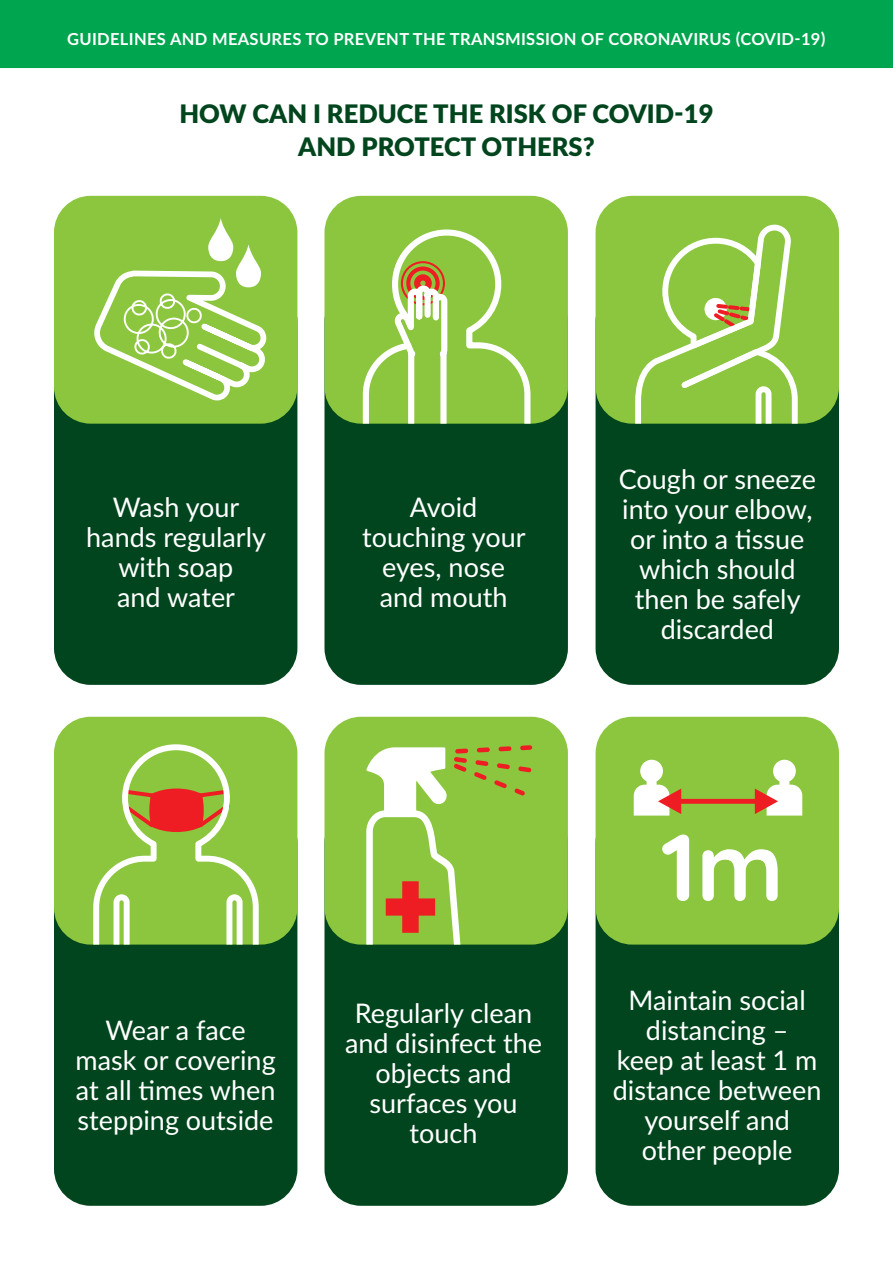
<style>
.page{position:relative;width:893px;height:1263px;background:#fff}
.page>*{position:absolute;margin:0;border:0;box-sizing:border-box;transform-origin:0 0}
.t1{font:27px/30px "Lato";color:#fff;text-align:center}
.t2{font:900 25.5px "Lato";color:#00451d}
.t3{font:700 16.5px "Lato";letter-spacing:.02em;color:#fff}
</style>
<div class="page">
<div style="left:54px;top:285px;width:243px;height:400px;background:#00451d;border-radius:37px"></div>
<div style="left:324px;top:285px;width:244px;height:400px;background:#00451d;border-radius:37px"></div>
<div style="left:0;top:0;width:893px;height:68px;background:#00a54f"></div>
<div style="left:54px;top:196px;width:243px;height:228px;background:#8bc63e;border-radius:37px"></div>
<svg style="left:94px;top:218px;width:173px;height:183px"></svg>
<div style="left:324px;top:196px;width:244px;height:228px;background:#8bc63e;border-radius:37px"></div>
<svg style="left:360px;top:229px;width:174px;height:195px"></svg>
<div style="left:54px;top:806px;width:243px;height:400px;background:#00451d;border-radius:37px"></div>
<div style="left:54px;top:717px;width:243px;height:227px;background:#8bc63e;border-radius:37px"></div>
<svg style="left:93px;top:744px;width:166px;height:200px"></svg>
<div style="left:324px;top:806px;width:244px;height:400px;background:#00451d;border-radius:37px"></div>
<div style="left:596px;top:806px;width:243px;height:400px;background:#00451d;border-radius:37px"></div>
<div style="left:324px;top:717px;width:244px;height:227px;background:#8bc63e;border-radius:37px"></div>
<svg style="left:366px;top:745px;width:178px;height:199px"></svg>
<div style="left:596px;top:717px;width:243px;height:227px;background:#8bc63e;border-radius:37px"></div>
<div style="left:679px;top:799px;width:78px;height:5px;background:#ee1d23"></div>
<svg style="left:634px;top:760px;width:47px;height:55px"></svg>
<svg style="left:755px;top:760px;width:47px;height:55px"></svg>
<svg style="left:662px;top:834px;width:27px;height:67px"></svg>
<svg style="left:702px;top:849px;width:76px;height:52px"></svg>
<div style="left:596px;top:285px;width:243px;height:400px;background:#00451d;border-radius:37px"></div>
<div style="left:596px;top:196px;width:243px;height:228px;background:#8bc63e;border-radius:37px"></div>
<svg style="left:596px;top:221px;width:205px;height:203px"></svg>
<p class="t3" style="left:67px;top:26px;width:760px">GUIDELINES AND MEASURES TO PREVENT THE TRANSMISSION OF CORONAVIRUS (COVID-19)</p>
<p class="t2" style="left:179px;top:94px;width:536px">HOW CAN I REDUCE THE RISK OF COVID-19</p>
<p class="t2" style="left:298px;top:127px;width:298px">AND PROTECT OTHERS?</p>
<p class="t1" style="left:113px;top:491px;width:128px">Wash your</p>
<p class="t1" style="left:86px;top:521px;width:181px">hands regularly</p>
<p class="t1" style="left:118px;top:551px;width:116px">with soap</p>
<p class="t1" style="left:117px;top:581px;width:120px">and water</p>
<p class="t1" style="left:410px;top:491px;width:69px">Avoid</p>
<p class="t1" style="left:362px;top:521px;width:165px">touching your</p>
<p class="t1" style="left:382px;top:551px;width:124px">eyes, nose</p>
<p class="t1" style="left:380px;top:581px;width:129px">and mouth</p>
<p class="t1" style="left:619px;top:463px;width:199px;text-align:left">Cough or sneeze into your elbow,</p>
<p class="t1" style="left:630px;top:523px;width:176px">or into a tissue which should</p>
<p class="t1" style="left:635px;top:583px;width:167px">then be safely discarded</p>
<p class="t1" style="left:105px;top:1014px;width:142px">Wear a face</p>
<p class="t1" style="left:75px;top:1044px;width:202px;text-align:justify">mask or covering at all times when stepping outside</p>
<p class="t1" style="left:355px;top:997px;width:179px">Regularly clean</p>
<p class="t1" style="left:345px;top:1027px;width:198px">and disinfect the objects and</p>
<p class="t1" style="left:369px;top:1087px;width:150px">surfaces you</p>
<p class="t1" style="left:410px;top:1117px;width:69px">touch</p>
<p class="t1" style="left:629px;top:984px;width:179px">Maintain social distancing –</p>
<p class="t1" style="left:613px;top:1044px;width:210px">keep at least 1 m distance between yourself and</p>
<p class="t1" style="left:642px;top:1134px;width:152px">other people</p>
</div>
